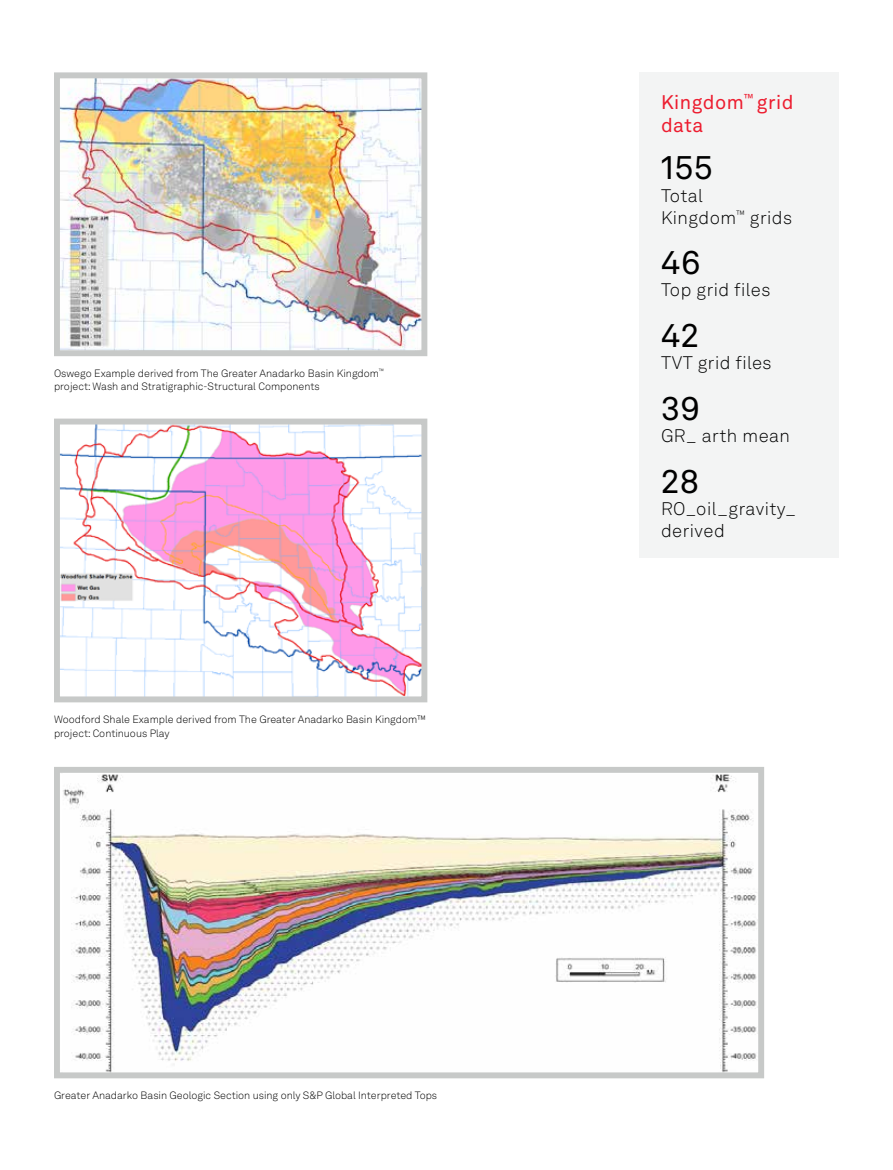
<style>
.page{position:relative;width:893px;height:1170px;background:#fff}
.page>*{position:absolute;margin:0;border:0;box-sizing:border-box;transform-origin:0 0}
.t1{font:33px "Akkurat LL";letter-spacing:.025em;color:#000}
.t2{font:19.5px/23.4px "Akkurat LL";letter-spacing:.025em;color:#ed1c2f}
.t3{font:300 18px/21.6px "Akkurat LL";letter-spacing:.025em;color:#000}
.t4{font:300 10.5px/13.5px "Akkurat LL";color:#000}
</style>
<div class="page">
<svg style="left:54px;top:1078px;width:130px;height:1px"></svg>
<img style="left:63px;top:774px;width:694px;height:297px">
<div style="left:54px;top:766px;width:710px;height:312px;border:6px solid #c7c9c8"></div>
<div style="left:640px;top:72px;width:199px;height:486px;background:#f3f4f4"></div>
<img style="left:54px;top:72px;width:374px;height:285px">
<svg style="left:54px;top:418px;width:374px;height:285px"></svg>
<p class="t4" style="left:54px;top:366px;width:331px">Oswego Example derived from The Greater Anadarko Basin Kingdom<sup>™ </sup>project: Wash and Stratigraphic-Structural Components</p>
<p class="t4" style="left:54px;top:712px;width:373px">Woodford Shale Example derived from The Greater Anadarko Basin Kingdom™ project: Continuous Play</p>
<p class="t4" style="left:54px;top:1088px;width:385px">Greater Anadarko Basin Geologic Section using only S&amp;P Global Interpreted Tops</p>
<h2 class="t2" style="left:661px;top:89px;width:134px">Kingdom<sup>™</sup> grid data</h2>
<h1 class="t1" style="left:661px;top:143px;width:53px">155</h1>
<h3 class="t3" style="left:661px;top:184px;width:133px">Total<br>Kingdom<sup>™</sup> grids</h3>
<h1 class="t1" style="left:661px;top:238px;width:41px">46</h1>
<h3 class="t3" style="left:661px;top:279px;width:111px">Top grid files</h3>
<h1 class="t1" style="left:661px;top:310px;width:39px">42</h1>
<h3 class="t3" style="left:661px;top:352px;width:112px">TVT grid files</h3>
<h1 class="t1" style="left:661px;top:383px;width:41px">39</h1>
<h3 class="t3" style="left:661px;top:425px;width:130px">GR_ arth mean</h3>
<h1 class="t1" style="left:661px;top:456px;width:40px">28</h1>
<h3 class="t3" style="left:661px;top:498px;width:136px">RO_oil_gravity_ derived</h3>
</div>
